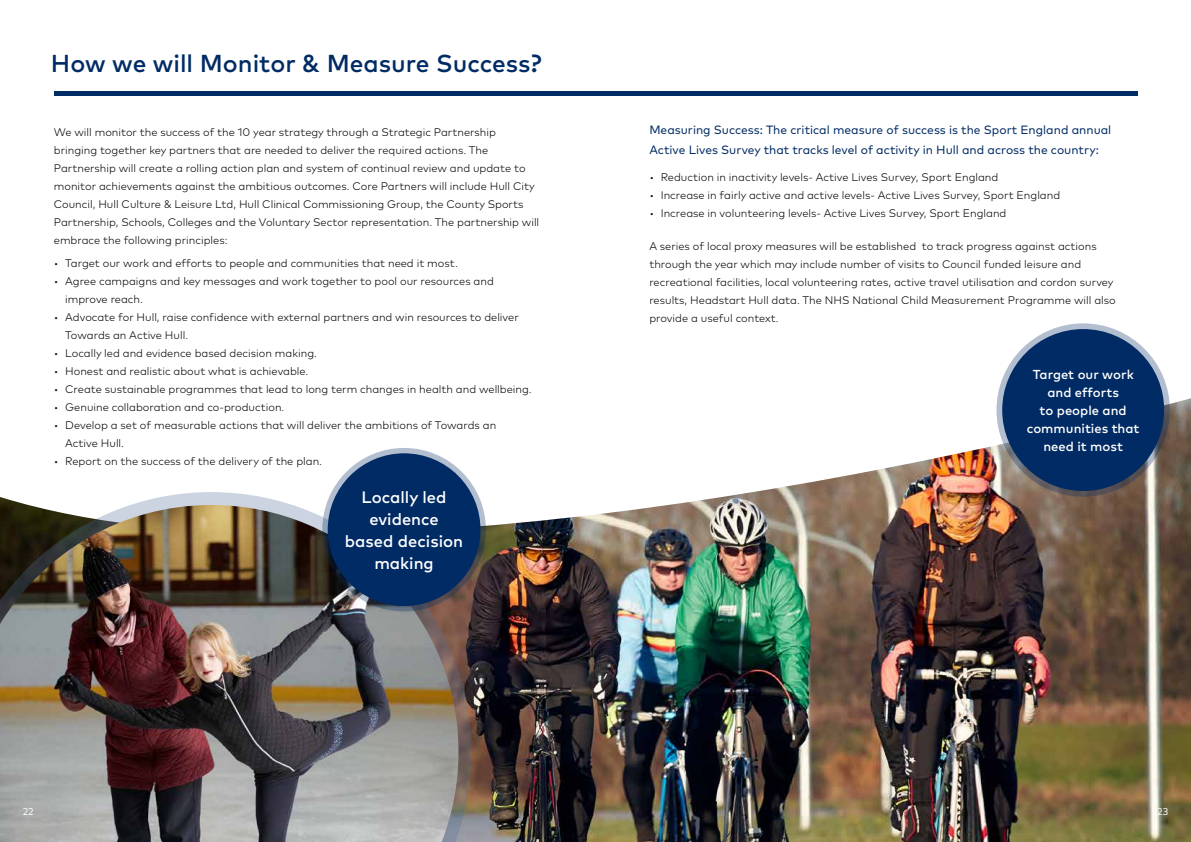
<style>
.page{position:relative;width:1191px;height:842px;background:#fff}
.page>*{position:absolute;margin:0;border:0;box-sizing:border-box;transform-origin:0 0}
.t1{font:500 24.5px "Mark Pro";color:#002b64}
.t2{font:500 16.5px/22px "Mark Pro";color:#fff;text-align:center}
.t3{font:500 13px/18px "Mark Pro";color:#fff;text-align:center}
.t4{font:12px/20px "Mark Pro";color:#002b64}
.t5{font:300 11px/18px "Mark Pro";color:#000}
.t6{font:10px "Mark Pro";color:#fff}
</style>
<div class="page">
<img style="left:342px;top:398px;width:849px;height:444px">
<svg style="left:0;top:492px;width:471px;height:350px"></svg>
<img style="left:0;top:505px;width:458px;height:337px">
<svg style="left:322px;top:448px;width:164px;height:163px;background:#757f8d"></svg>
<div style="left:328px;top:453px;width:152px;height:153px;background:#002b64;border-radius:50%"></div>
<div style="left:54px;top:91px;width:1083px;height:5px;background:#002b64"></div>
<svg style="left:996px;top:323px;width:173px;height:174px;background:#8f95a1"></svg>
<div style="left:1002px;top:329px;width:162px;height:162px;background:#002b64;border-radius:50%"></div>
<h1 class="t1" style="left:51px;top:45px;width:492px">How we will Monitor &amp; Measure Success?</h1>
<p class="t5" style="left:54px;top:122px;width:487px">We will monitor the success of the 10 year strategy through a Strategic Partnership bringing together key partners that are needed to deliver the required actions. The Partnership will create a rolling action plan and system of continual review and update to monitor achievements against the ambitious outcomes. Core Partners will include Hull City Council, Hull Culture &amp; Leisure Ltd, Hull Clinical Commissioning Group, the County Sports Partnership, Schools, Colleges and the Voluntary Sector representation. The partnership will embrace the following principles:</p>
<p class="t5" style="left:54px;top:253px;width:405px">• Target our work and efforts to people and communities that need it most.</p>
<p class="t5" style="left:65px;top:271px;width:430px;text-indent:-11px">• Agree campaigns and key messages and work together to pool our resources and improve reach.</p>
<p class="t5" style="left:65px;top:307px;width:455px;text-indent:-11px">• Advocate for Hull, raise confidence with external partners and win resources to deliver<br>Towards an Active Hull.</p>
<p class="t5" style="left:54px;top:343px;width:265px">• Locally led and evidence based decision making.</p>
<p class="t5" style="left:54px;top:361px;width:256px">• Honest and realistic about what is achievable.</p>
<p class="t5" style="left:54px;top:379px;width:479px">• Create sustainable programmes that lead to long term changes in health and wellbeing.</p>
<p class="t5" style="left:54px;top:397px;width:232px">• Genuine collaboration and co-production.</p>
<p class="t5" style="left:65px;top:415px;width:432px;text-indent:-11px">• Develop a set of measurable actions that will deliver the ambitions of Towards an<br>Active Hull.</p>
<p class="t5" style="left:54px;top:451px;width:270px">• Report on the success of the delivery of the plan.</p>
<h2 class="t2" style="left:345px;top:484px;width:120px">Locally led evidence based decision making</h2>
<p class="t6" style="left:23px;top:804px;width:12px">22</p>
<p class="t4" style="left:649px;top:119px;width:463px">Measuring Success: The critical measure of success is the Sport England annual<br>Active Lives Survey that tracks level of activity in Hull and across the country:</p>
<p class="t5" style="left:649px;top:167px;width:350px">• Reduction in inactivity levels- Active Lives Survey, Sport England</p>
<p class="t5" style="left:649px;top:185px;width:412px">• Increase in fairly active and active levels- Active Lives Survey, Sport England</p>
<p class="t5" style="left:649px;top:203px;width:358px">• Increase in volunteering levels- Active Lives Survey, Sport England</p>
<p class="t5" style="left:649px;top:236px;width:468px">A series of local proxy measures will be established to track progress against actions through the year which may include number of visits to Council funded leisure and recreational facilities, local volunteering rates, active travel utilisation and cordon survey results, Headstart Hull data. The NHS National Child Measurement Programme will also provide a useful context.</p>
<p class="t3" style="left:1026px;top:364px;width:114px">Target our work and efforts<br>to people and communities that need it most</p>
<p class="t6" style="left:1157px;top:804px;width:13px">23</p>
</div>
